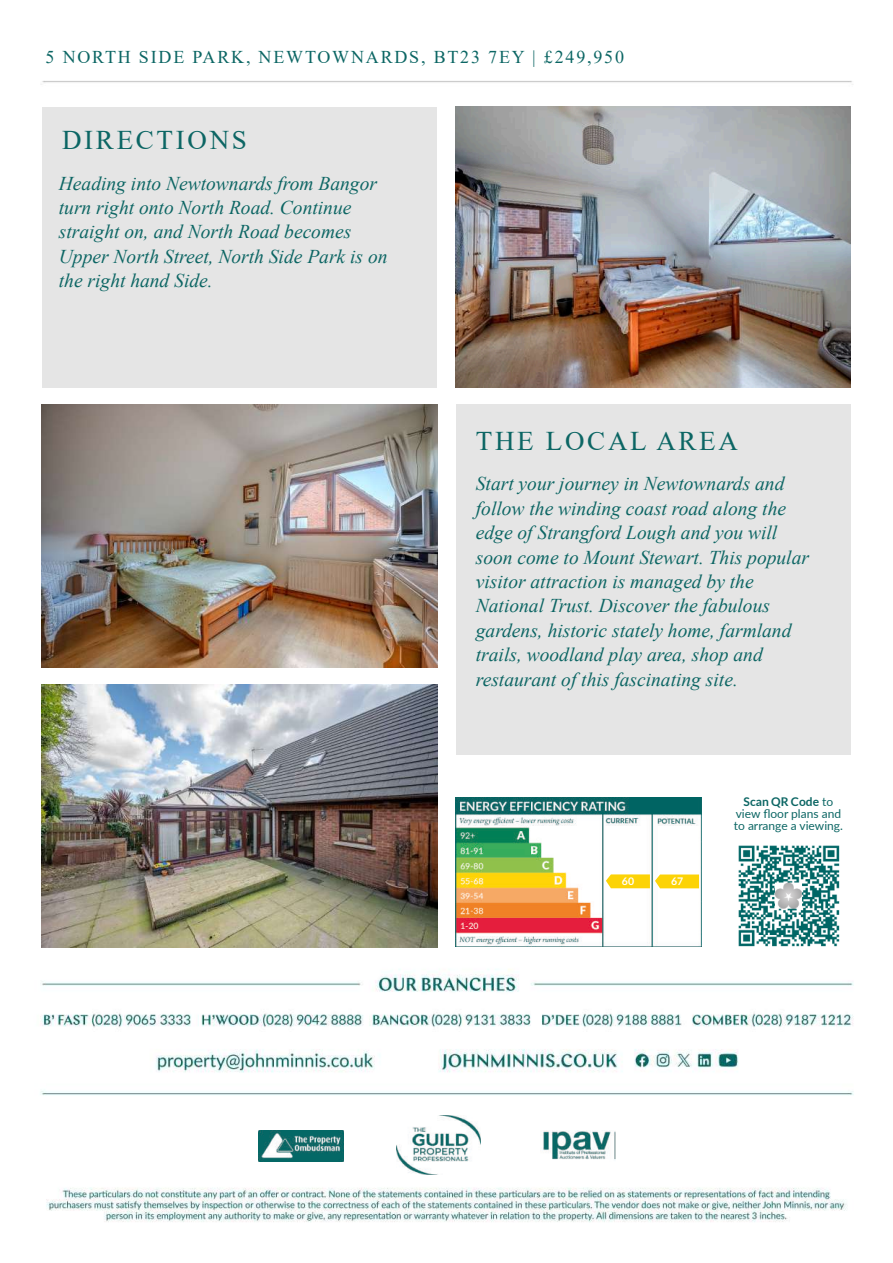
<style>
.page{position:relative;width:893px;height:1263px;background:#fff}
.page>*{position:absolute;margin:0;border:0;box-sizing:border-box;transform-origin:0 0}
.t1{font:27px "Times New Roman";letter-spacing:.1em;color:#0c6664}
.t2{font:italic 19.5px/24.5px "Times New Roman";color:#0d6664}
.t3{font:18px "Times New Roman";letter-spacing:.1em;color:#0c6664}
.t4{font:12px/12px "Lato";color:#0c6664;text-align:center}
.t5{font:700 10.5px "Lato";color:#fff}
.s1{font-weight:700}
</style>
<div class="page">
<img style="left:40px;top:81px;width:814px;height:1141px">
<img style="left:540px;top:1130px;width:76px;height:32px">
<img style="left:258px;top:1130px;width:86px;height:32px">
<img style="left:397px;top:1115px;width:83px;height:59px">
<img style="left:734px;top:842px;width:108px;height:108px">
<img style="left:456px;top:797px;width:245px;height:149px">
<svg style="left:606px;top:874px;width:93px;height:14px"></svg>
<div style="left:43px;top:107px;width:394px;height:281px;background:#e5e5e5"></div>
<img style="left:456px;top:107px;width:394px;height:281px">
<img style="left:42px;top:404px;width:395px;height:264px">
<img style="left:42px;top:684px;width:395px;height:264px">
<div style="left:456px;top:404px;width:394px;height:350px;background:#e5e5e5"></div>
<p class="t3" style="left:46px;top:50px;width:580px">5 NORTH SIDE PARK, NEWTOWNARDS, BT23 7EY | £249,950</p>
<h1 class="t1" style="left:62px;top:131px;width:186px">DIRECTIONS</h1>
<p class="t2" style="left:59px;top:173px;width:330px">Heading into Newtownards from Bangor turn right onto North Road. Continue straight on, and North Road becomes Upper North Street, North Side Park is on the right hand Side.</p>
<h1 class="t1" style="left:476px;top:432px;width:264px">THE LOCAL AREA</h1>
<p class="t2" style="left:476px;top:473px;width:335px">Start your journey in Newtownards and follow the winding coast road along the edge of Strangford Lough and you will soon come to Mount Stewart. This popular visitor attraction is managed by the National Trust. Discover the fabulous gardens, historic stately home, farmland trails, woodland play area, shop and restaurant of this fascinating site.</p>
<p class="t5" style="left:622px;top:877px;width:14px">60</p>
<p class="t5" style="left:671px;top:877px;width:14px">67</p>
<p class="t4" style="left:734px;top:797px;width:111px"><span class="s1">Scan QR Code</span> to view floor plans and to arrange a viewing.</p>
</div>
